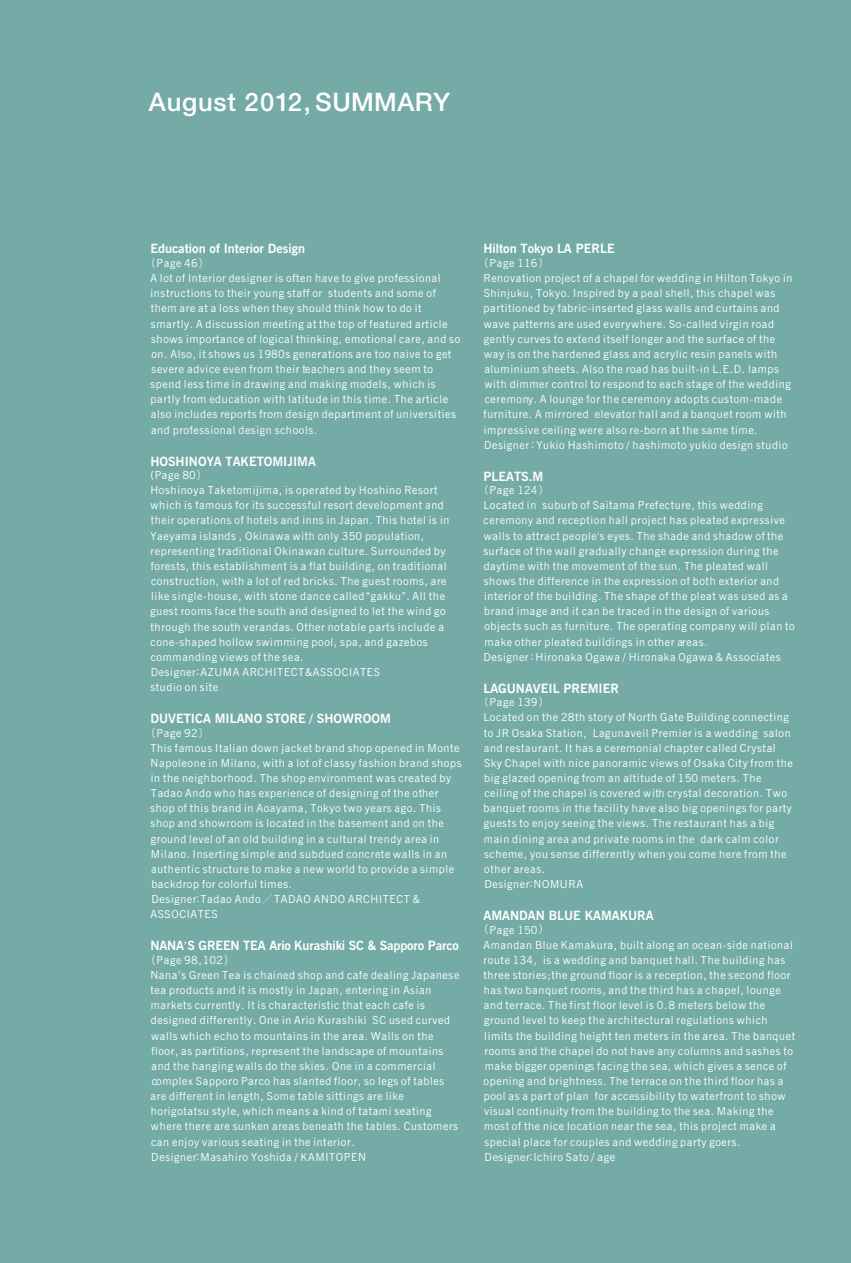
<style>
.page{position:relative;width:851px;height:1263px;background:#fff}
.page>*{position:absolute;margin:0;border:0;box-sizing:border-box;transform-origin:0 0}
.t1{font:500 25.5px "Helvetica Neue";letter-spacing:.03em;color:#fff}
.t2{font:700 12.75px "News Gothic BT";color:#fff}
.t3{font:11.1px/15.1px "News Gothic BT";letter-spacing:.06em;color:#fff}
.s1{font-family:"Gothic BBB Pr 5";font-weight:500;font-size:10.65px}
.s2{font-family:"Gothic BBB Pr 5";font-weight:500}
</style>
<div class="page">
<div style="left:0;top:0;width:850px;height:1263px;background:#74aba7"></div>
<h1 class="t1" style="left:149px;top:87px;width:302px">August 2012, SUMMARY</h1>
<p class="t2" style="left:150px;top:241px;width:156px">Education of Interior Design</p>
<p class="t3" style="left:150px;top:255px;width:311px;text-indent:-6px"><span class="s1">（</span>Page 46<span class="s1">）<br></span>A lot of Interior designer is often have to give professional instructions to their young staff or students and some of them are at a loss when they should think how to do it smartly. A discussion meeting at the top of featured article shows importance of logical thinking, emotional care, and so on. Also, it shows us 1980s generations are too naive to get severe advice even from their teachers and they seem to spend less time in drawing and making models, which is partly from education with latitude in this time. The article also includes reports from design department of universities and professional design schools.</p>
<p class="t2" style="left:150px;top:453px;width:167px">HOSHINOYA TAKETOMIJIMA</p>
<p class="t3" style="left:150px;top:467px;width:300px">(Page 80<span class="s1">）<br></span>Hoshinoya Taketomijima, is operated by Hoshino Resort which is famous for its successful resort development and their operations of hotels and inns in Japan. This hotel is in Yaeyama islands , Okinawa with only 350 population, representing traditional Okinawan culture. Surrounded by forests, this establishment is a flat building, on traditional construction, with a lot of red bricks. The guest rooms, are like single-house, with stone dance called <span class="s1">“</span>gakku<span class="s1">”</span>. All the guest rooms face the south and designed to let the wind go through the south verandas. Other notable parts include a cone-shaped hollow swimming pool, spa, and gazebos commanding views of the sea.<br>Designer<span class="s1">：</span>AZUMA ARCHITECT&amp;ASSOCIATES<br>studio on site</p>
<p class="t2" style="left:150px;top:711px;width:242px">DUVETICA MILANO STORE / SHOWROOM</p>
<p class="t3" style="left:150px;top:725px;width:312px;text-indent:-6px"><span class="s1">（</span>Page 92<span class="s1">）<br></span>This famous Italian down jacket brand shop opened in Monte Napoleone in Milano, with a lot of classy fashion brand shops in the neighborhood. The shop environment was created by Tadao Ando who has experience of designing of the other shop of this brand in Aoayama, Tokyo two years ago. This shop and showroom is located in the basement and on the ground level of an old building in a cultural trendy area in Milano. Inserting simple and subdued concrete walls in an authentic structure to make a new world to provide a simple backdrop for colorful times.<br>Designe<span class="s1">：</span>r Tadao Ando<span class="s1">／</span>TADAO ANDO ARCHITECT &amp; ASSOCIATES</p>
<p class="t2" style="left:150px;top:938px;width:310px">NANA<span class="s2">'</span>S GREEN TEA Ario Kurashiki SC &amp; Sapporo Parco</p>
<p class="t3" style="left:150px;top:952px;width:310px;text-indent:-6px"><span class="s1">（</span>Page 98,102<span class="s1">）<br></span>Nana<span class="s1">'</span>s Green Tea is chained shop and cafe dealing Japanese tea products and it is mostly in Japan, entering in Asian markets currently. It is characteristic that each cafe is designed differently. One in Ario Kurashiki SC used curved walls which echo to mountains in the area. Walls on the floor, as partitions, represent the landscape of mountains and the hanging walls do the skies. One in a commercial complex Sapporo Parco has slanted floor, so legs of tables are different in length, Some table sittings are like horigotatsu style, which means a kind of tatami seating where there are sunken areas beneath the tables. Customers can enjoy various seating in the interior.<br>Designe<span class="s1">：</span>r Masahiro Yoshida / KAMITOPEN</p>
<p class="t2" style="left:483px;top:241px;width:133px">Hilton Tokyo LA PERLE</p>
<p class="t3" style="left:483px;top:255px;width:310px;text-indent:-6px"><span class="s1">（</span>Page 116<span class="s1">）<br></span>Renovation project of a chapel for wedding in Hilton Tokyo in Shinjuku, Tokyo. Inspired by a peal shell, this chapel was partitioned by fabric-inserted glass walls and curtains and wave patterns are used everywhere. So-called virgin road gently curves to extend itself longer and the surface of the way is on the hardened glass and acrylic resin panels with aluminium sheets. Also the road has built-in L.E.D. lamps with dimmer control to respond to each stage of the wedding ceremony. A lounge for the ceremony adopts custom-made furniture. A mirrored elevator hall and a banquet room with impressive ceiling were also re-born at the same time.<br>Designer<span class="s1">：</span>Yukio Hashimoto / hashimoto yukio design studio</p>
<p class="t2" style="left:483px;top:468px;width:61px">PLEATS.M</p>
<p class="t3" style="left:483px;top:482px;width:313px;text-indent:-6px"><span class="s1">（</span>Page 124<span class="s1">）<br></span>Located in suburb of Saitama Prefecture, this wedding ceremony and reception hall project has pleated expressive walls to attract people's eyes. The shade and shadow of the surface of the wall gradually change expression during the daytime with the movement of the sun. The pleated wall shows the difference in the expression of both exterior and interior of the building. The shape of the pleat was used as a brand image and it can be traced in the design of various objects such as furniture. The operating company will plan to make other pleated buildings in other areas.<br>Designer<span class="s1">：</span>Hironaka Ogawa / Hironaka Ogawa &amp; Associates</p>
<p class="t2" style="left:483px;top:680px;width:137px">LAGUNAVEIL PREMIER</p>
<p class="t3" style="left:483px;top:695px;width:311px;text-indent:-6px"><span class="s1">（</span>Page 139<span class="s1">）<br></span>Located on the 28th story of North Gate Building connecting to JR Osaka Station, Lagunaveil Premier is a wedding salon and restaurant. It has a ceremonial chapter called Crystal Sky Chapel with nice panoramic views of Osaka City from the big glazed opening from an altitude of 150 meters. The ceiling of the chapel is covered with crystal decoration. Two banquet rooms in the facility have also big openings for party guests to enjoy seeing the views. The restaurant has a big main dining area and private rooms in the dark calm color scheme, you sense differently when you come here from the other areas.<br>Designe<span class="s1">：</span>r NOMURA</p>
<p class="t2" style="left:483px;top:908px;width:172px">AMANDAN BLUE KAMAKURA</p>
<p class="t3" style="left:483px;top:922px;width:313px;text-indent:-6px"><span class="s1">（</span>Page 150<span class="s1">）<br></span>Amandan Blue Kamakura, built along an ocean-side national route 134, is a wedding and banquet hall. The building has three stories;the ground floor is a reception, the second floor has two banquet rooms, and the third has a chapel, lounge and terrace. The first floor level is 0.8 meters below the ground level to keep the architectural regulations which limits the building height ten meters in the area. The banquet rooms and the chapel do not have any columns and sashes to make bigger openings facing the sea, which gives a sence of opening and brightness. The terrace on the third floor has a pool as a part of plan for accessibility to waterfront to show visual continuity from the building to the sea. Making the most of the nice location near the sea, this project make a special place for couples and wedding party goers.<br>Designe<span class="s1">：</span>r Ichiro Sato / age</p>
</div>
